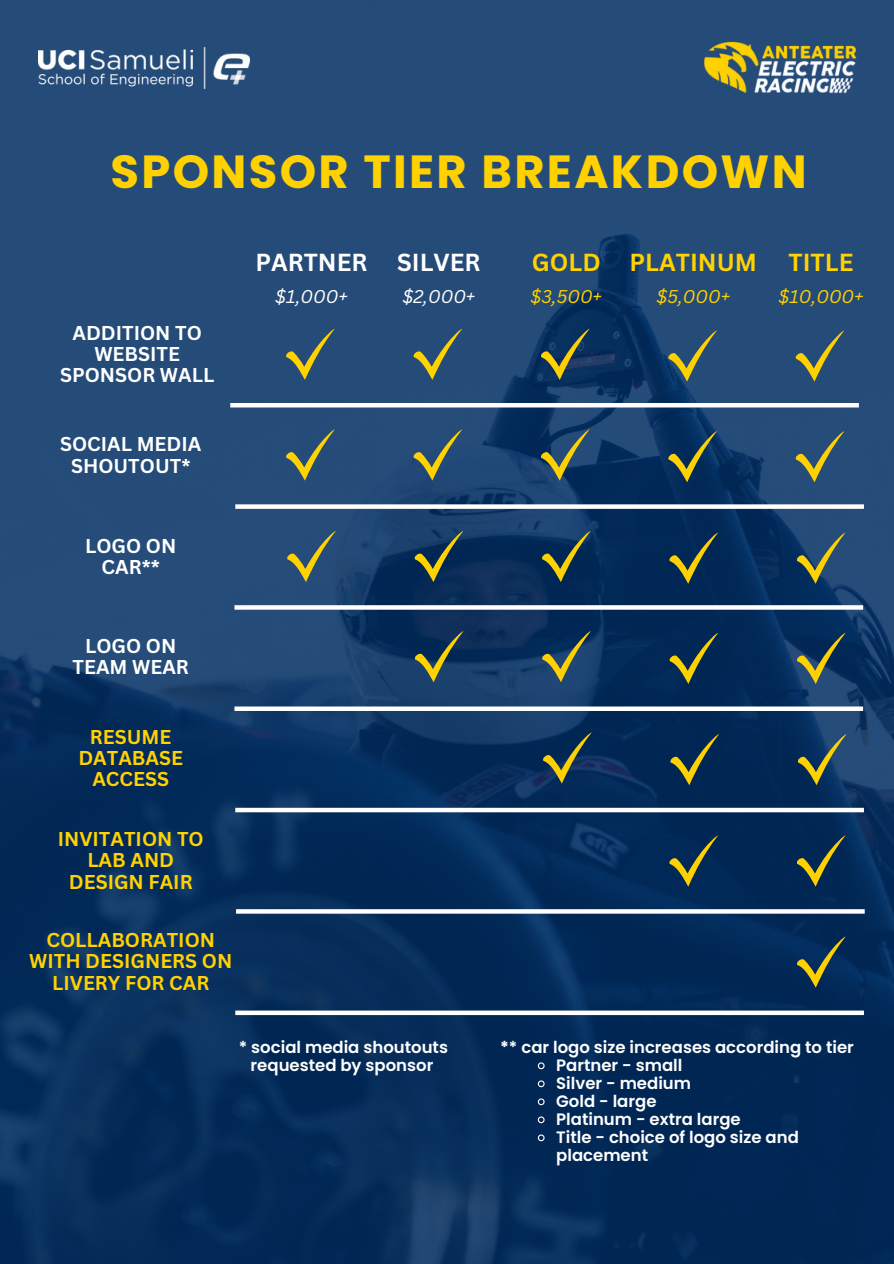
<style>
.page{position:relative;width:894px;height:1264px;background:#fff}
.page>*{position:absolute;margin:0;border:0;box-sizing:border-box;transform-origin:0 0}
.t1{font:700 46.5px "Poppins";letter-spacing:.05em;color:#ffd100}
.t2{font:700 24px "Canva Sans";color:#ffd200}
.t3{font:700 24px "Canva Sans";color:#fff}
.t4{font:700 19.5px/21.3px "Canva Sans";color:#ffd200;text-align:center}
.t5{font:700 19.5px/21.3px "Canva Sans";color:#fff;text-align:center}
.t6{font:italic 18px "Canva Sans";color:#ffd200}
.t7{font:italic 18px "Canva Sans";color:#fff}
.t8{font:600 16.5px/18px "Poppins";color:#fff}
.s1{font-weight:700}
</style>
<div class="page">
<img style="left:0;top:0;width:893px;height:1263px">
<img style="left:38px;top:47px;width:211px;height:42px">
<img style="left:696px;top:34px;width:169px;height:69px">
<svg style="left:286px;top:329px;width:48px;height:51px;background:#486164"></svg>
<svg style="left:413px;top:329px;width:49px;height:51px;background:#486064"></svg>
<svg style="left:540px;top:329px;width:49px;height:51px;background:#334b51"></svg>
<svg style="left:668px;top:330px;width:48px;height:51px;background:#465f63"></svg>
<svg style="left:795px;top:330px;width:49px;height:51px;background:#476064"></svg>
<hr style="left:230px;top:403px;width:628px;height:4px;background:#fff">
<div style="left:235px;top:504px;width:628px;height:5px;background:#fff"></div>
<svg style="left:234px;top:605px;width:628px;height:4px"></svg>
<div style="left:234px;top:706px;width:628px;height:5px;background:#fff"></div>
<div style="left:235px;top:807px;width:628px;height:5px;background:#fff"></div>
<svg style="left:236px;top:909px;width:628px;height:4px"></svg>
<div style="left:235px;top:1010px;width:628px;height:5px;background:#fff"></div>
<svg style="left:286px;top:429px;width:48px;height:51px;background:#496164"></svg>
<svg style="left:413px;top:429px;width:49px;height:51px;background:#465f64"></svg>
<svg style="left:540px;top:429px;width:49px;height:51px;background:#3c555a"></svg>
<svg style="left:668px;top:431px;width:48px;height:51px;background:#2d484d"></svg>
<svg style="left:795px;top:431px;width:49px;height:51px;background:#486165"></svg>
<svg style="left:287px;top:531px;width:48px;height:51px;background:#496165"></svg>
<svg style="left:414px;top:531px;width:49px;height:51px;background:#30494c"></svg>
<svg style="left:542px;top:531px;width:48px;height:51px;background:#2e474b"></svg>
<svg style="left:669px;top:532px;width:48px;height:52px;background:#294347"></svg>
<svg style="left:796px;top:532px;width:49px;height:52px;background:#415a60"></svg>
<svg style="left:414px;top:631px;width:49px;height:51px;background:#344b4f"></svg>
<svg style="left:542px;top:631px;width:48px;height:51px;background:#385257"></svg>
<svg style="left:669px;top:632px;width:49px;height:52px;background:#284247"></svg>
<svg style="left:796px;top:632px;width:49px;height:52px;background:#334c52"></svg>
<svg style="left:543px;top:732px;width:48px;height:51px;background:#2f464b"></svg>
<svg style="left:670px;top:734px;width:48px;height:51px;background:#294246"></svg>
<svg style="left:797px;top:734px;width:49px;height:51px;background:#355056"></svg>
<svg style="left:669px;top:835px;width:48px;height:51px;background:#2a4448"></svg>
<svg style="left:796px;top:835px;width:49px;height:51px;background:#294246"></svg>
<svg style="left:796px;top:936px;width:49px;height:51px;background:#2a464c"></svg>
<svg style="left:537px;top:1061px;width:8px;height:9px"></svg>
<svg style="left:537px;top:1079px;width:8px;height:9px"></svg>
<svg style="left:537px;top:1097px;width:8px;height:9px"></svg>
<svg style="left:537px;top:1115px;width:8px;height:9px"></svg>
<svg style="left:537px;top:1133px;width:8px;height:9px"></svg>
<p class="t1" style="left:110px;top:139px;width:697px">SPONSOR TIER BREAKDOWN</p>
<p class="t5" style="left:60px;top:321px;width:156px">ADDITION TO<br>WEBSITE<br>SPONSOR WALL</p>
<h3 class="t5" style="left:60px;top:433px;width:143px">SOCIAL MEDIA<br>SHOUTOUT*</h3>
<p class="t3" style="left:255px;top:245px;width:114px">PARTNER</p>
<p class="t7" style="left:275px;top:283px;width:74px">$1,000+</p>
<h1 class="t3" style="left:397px;top:245px;width:85px">SILVER</h1>
<h2 class="t7" style="left:402px;top:284px;width:74px">$2,000+</h2>
<h2 class="t2" style="left:531px;top:245px;width:70px">GOLD</h2>
<h4 class="t6" style="left:530px;top:284px;width:73px">$3,500+</h4>
<h4 class="t2" style="left:629px;top:245px;width:129px">PLATINUM</h4>
<h2 class="t6" style="left:656px;top:284px;width:75px">$5,000+</h2>
<h4 class="t2" style="left:788px;top:245px;width:66px">TITLE</h4>
<h2 class="t6" style="left:778px;top:284px;width:87px">$10,000+</h2>
<h4 class="t5" style="left:85px;top:534px;width:93px">LOGO ON<br>CAR**</h4>
<h4 class="t5" style="left:72px;top:635px;width:118px">LOGO ON<br>TEAM WEAR</h4>
<h3 class="t4" style="left:78px;top:725px;width:106px">RESUME<br>DATABASE<br>ACCESS</h3>
<h2 class="t4" style="left:58px;top:827px;width:147px">INVITATION TO<br>LAB AND<br>DESIGN FAIR</h2>
<p class="t4" style="left:29px;top:928px;width:204px">COLLABORATION<br>WITH DESIGNERS ON<br>LIVERY FOR CAR</p>
<h3 class="t8" style="left:239px;top:1038px;width:210px;text-align:center">* social media shoutouts requested by sponsor</h3>
<h3 class="t8" style="left:500px;top:1038px;width:355px"><span class="s1">*</span>* car logo size increases according to tier</h3>
<p class="t8" style="left:556px;top:1056px;width:128px">Partner - small</p>
<h3 class="t8" style="left:556px;top:1074px;width:136px">Silver - medium</h3>
<p class="t8" style="left:556px;top:1092px;width:102px">Gold - large</p>
<h3 class="t8" style="left:556px;top:1110px;width:186px">Platinum - extra large</h3>
<p class="t8" style="left:556px;top:1128px;width:244px">Title - choice of logo size and placement</p>
</div>
